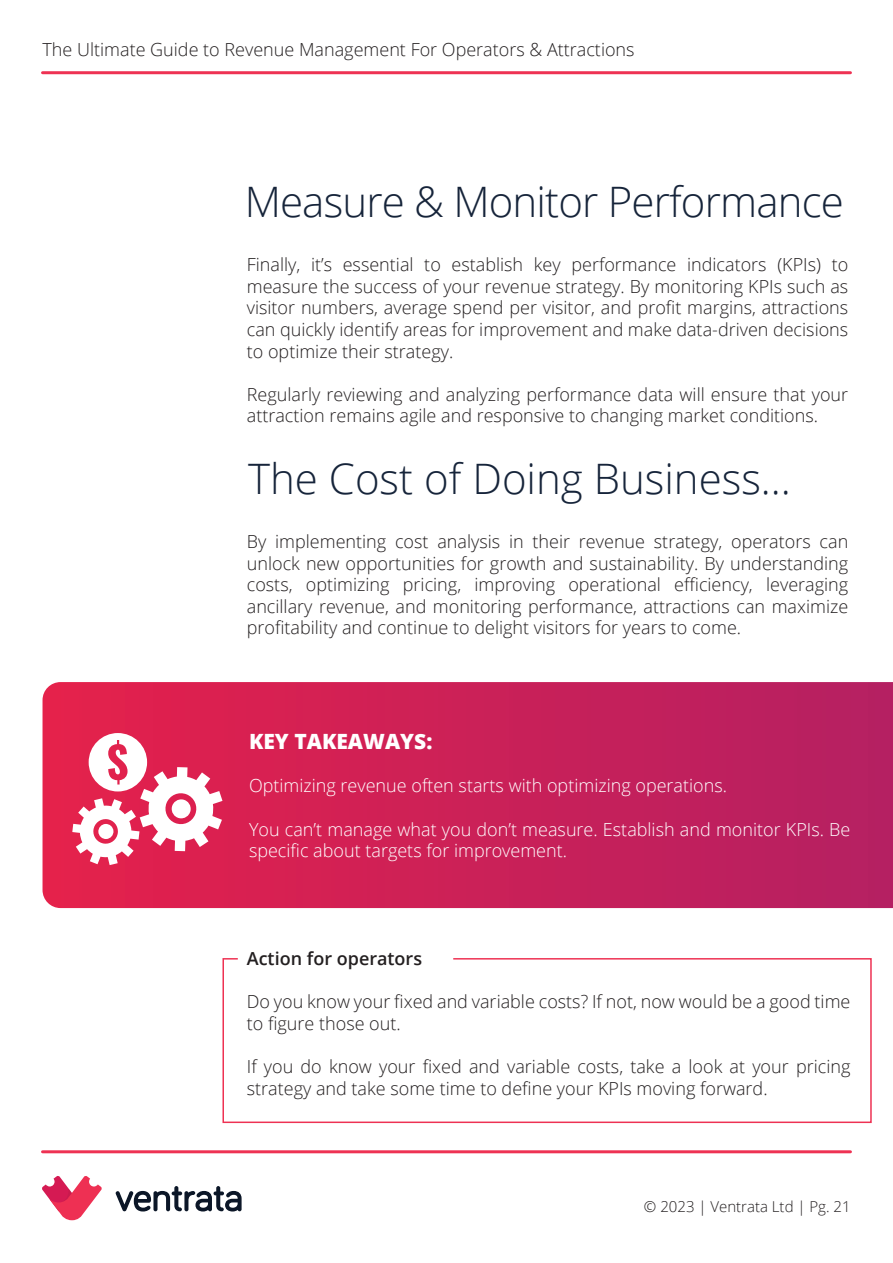
<style>
.page{position:relative;width:893px;height:1263px;background:#fff}
.page>*{position:absolute;margin:0;border:0;box-sizing:border-box;transform-origin:0 0}
.t1{font:300 42px "Open Sans";letter-spacing:-.02em;color:#16243a}
.t2{font:300 42px "Open Sans";color:#16243a}
.t3{font:800 21px "Open Sans";color:#fff}
.t4{font:300 18px/21.6px "Open Sans";color:#231f20}
.t5{font:300 18px/21.6px "Open Sans";color:#fff}
.t6{font:600 18px "Open Sans";color:#231f20}
.t7{font:300 15px "Open Sans";color:#231f20}
</style>
<div class="page">
<hr style="left:43px;top:1150px;width:807px;height:3px;background:#ee3253">
<hr style="left:43px;top:71px;width:807px;height:3px;background:#ee3253">
<svg style="left:42px;top:1176px;width:60px;height:44px"></svg>
<svg style="left:116px;top:1186px;width:126px;height:25px"></svg>
<svg style="left:222px;top:958px;width:650px;height:166px"></svg>
<svg style="left:43px;top:682px;width:850px;height:226px;background:#ca2058"></svg>
<svg style="left:72px;top:733px;width:150px;height:132px"></svg>
<p class="t4" style="left:43px;top:38px;width:594px">The Ultimate Guide to Revenue Management For Operators &amp; Attractions</p>
<h1 class="t1" style="left:245px;top:173px;width:601px">Measure &amp; Monitor Performance</h1>
<p class="t4" style="left:247px;top:253px;width:603px;text-align:justify">Finally, it’s essential to establish key performance indicators (KPIs) to measure the success of your revenue strategy. By monitoring KPIs such as visitor numbers, average spend per visitor, and profit margins, attractions can quickly identify areas for improvement and make data-driven decisions to optimize their strategy.</p>
<p class="t4" style="left:247px;top:383px;width:603px">Regularly reviewing and analyzing performance data will ensure that your attraction remains agile and responsive to changing market conditions.</p>
<h1 class="t2" style="left:248px;top:450px;width:544px">The Cost of Doing Business…</h1>
<p class="t4" style="left:247px;top:530px;width:603px;text-align:justify">By implementing cost analysis in their revenue strategy, operators can unlock new opportunities for growth and sustainability. By understanding costs, optimizing pricing, improving operational efficiency, leveraging ancillary revenue, and monitoring performance, attractions can maximize profitability and continue to delight visitors for years to come.</p>
<p class="t3" style="left:249px;top:725px;width:185px">KEY TAKEAWAYS:</p>
<p class="t5" style="left:249px;top:774px;width:480px">Optimizing revenue often starts with optimizing operations.</p>
<p class="t5" style="left:249px;top:818px;width:603px">You can’t manage what you don’t measure. Establish and monitor KPIs. Be specific about targets for improvement.</p>
<p class="t6" style="left:247px;top:946px;width:177px">Action for operators</p>
<p class="t4" style="left:247px;top:990px;width:605px">Do you know your fixed and variable costs? If not, now would be a good time to figure those out.</p>
<p class="t4" style="left:247px;top:1055px;width:605px">If you do know your fixed and variable costs, take a look at your pricing strategy and take some time to define your KPIs moving forward.</p>
<p class="t7" style="left:644px;top:1196px;width:208px">© 2023 | Ventrata Ltd | Pg. 21</p>
</div>
